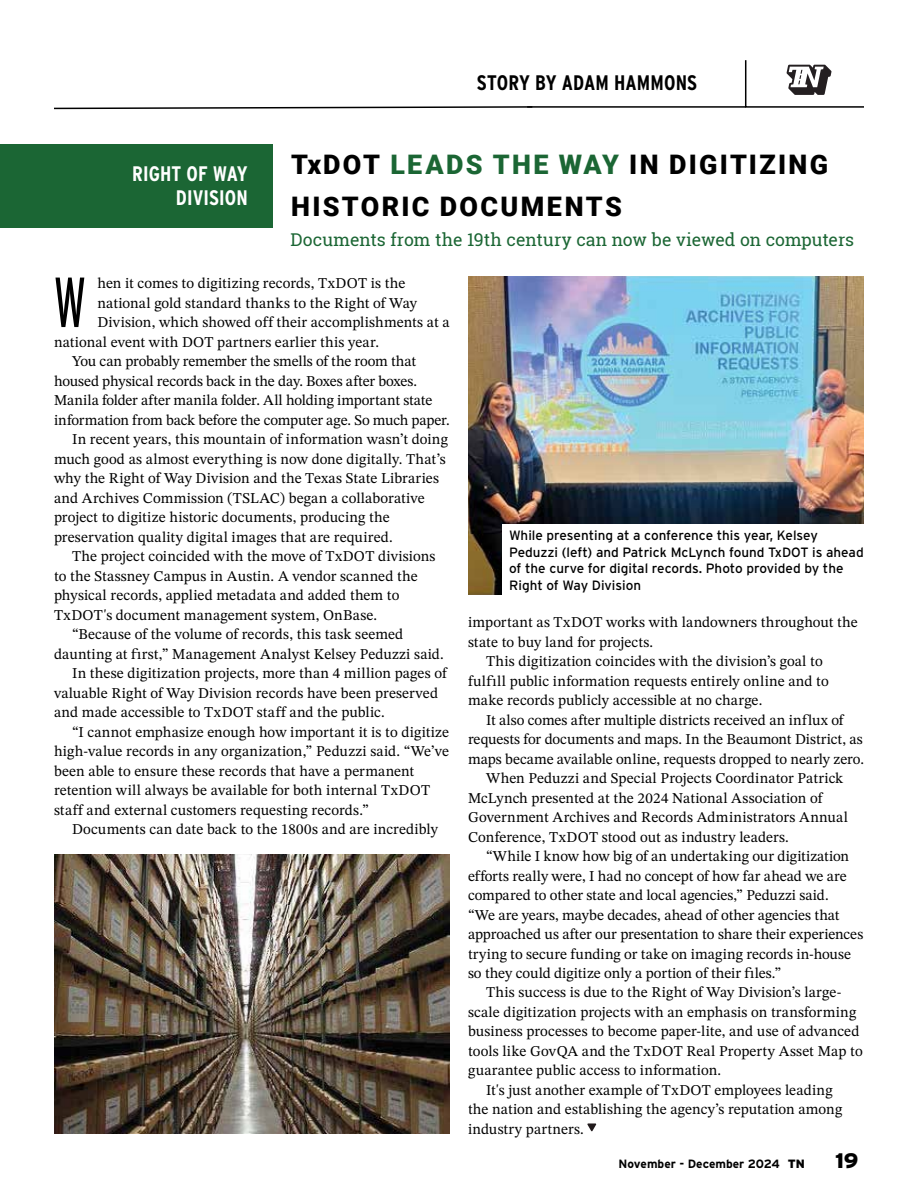
<style>
.page{position:relative;width:918px;height:1188px;background:#fff}
.page>*{position:absolute;margin:0;border:0;box-sizing:border-box;transform-origin:0 0}
.t1{font:300 70.65px "Interstate Compressed";color:#000}
.t2{font:900 26.85px/41.1px "Roboto";letter-spacing:.085em;color:#000}
.t3{font:700 21px/24.6px "Interstate Condensed";letter-spacing:.005em;color:#fff;text-align:right}
.t4{font:700 21px "Interstate Condensed";letter-spacing:.005em;color:#000}
.t5{font:900 21px "Interstate";color:#000}
.t6{font:17.7px "Roboto Slab";color:#1b6634}
.t7{font:15px/19.5px "STIX Two Text";letter-spacing:.005em;color:#000}
.t8{font:13.5px/16.5px "Interstate";color:#000}
.t9{font:700 12px "Interstate";color:#000}
.s1{color:#1b6634}
.s2{font-weight:900}
</style>
<div class="page">
<hr style="left:527px;top:106px;width:219px;height:2px;background:#000">
<svg style="left:54px;top:106px;width:480px;height:4px"></svg>
<svg style="left:744px;top:60px;width:120px;height:48px"></svg>
<img style="left:468px;top:277px;width:396px;height:318px">
<div style="left:0;top:144px;width:273px;height:83px;background:#1b6634"></div>
<svg style="left:587px;top:1123px;width:9px;height:8px"></svg>
<img style="left:54px;top:854px;width:396px;height:280px">
<div style="left:502px;top:524px;width:369px;height:74px;background:#fff"></div>
<p class="t3" style="left:132px;top:161px;width:117px">RIGHT OF WAY<br>DIVISION</p>
<h3 class="t4" style="left:477px;top:71px;width:222px">STORY BY ADAM HAMMONS</h3>
<h2 class="t2" style="left:291px;top:143px;width:539px">TxDOT <span class="s1">LEADS THE WAY</span> IN DIGITIZING<br>HISTORIC DOCUMENTS</h2>
<h3 class="t6" style="left:291px;top:227px;width:565px">Documents from the 19th century can now be viewed on computers</h3>
<p class="t1" style="left:54px;top:262px;width:33px">W</p>
<p class="t7" style="left:97px;top:273px;width:309px">hen it comes to digitizing records, TxDOT is the</p>
<p class="t7" style="left:97px;top:293px;width:321px">national gold standard thanks to the Right of Way</p>
<p class="t7" style="left:97px;top:312px;width:354px">Division, which showed off their accomplishments at a</p>
<p class="t7" style="left:54px;top:332px;width:327px">national event with DOT partners earlier this year.</p>
<p class="t7" style="left:54px;top:351px;width:397px;text-indent:18px">You can probably remember the smells of the room that housed physical records back in the day. Boxes after boxes.<br>Manila folder after manila folder. All holding important state information from back before the computer age. So much paper.</p>
<p class="t7" style="left:54px;top:429px;width:395px;text-indent:18px">In recent years, this mountain of information wasn’t doing much good as almost everything is now done digitally. That’s why the Right of Way Division and the Texas State Libraries and Archives Commission (TSLAC) began a collaborative project to digitize historic documents, producing the preservation quality digital images that are required.</p>
<p class="t7" style="left:54px;top:546px;width:383px;text-indent:18px">The project coincided with the move of TxDOT divisions to the Stassney Campus in Austin. A vendor scanned the physical records, applied metadata and added them to TxDOT's document management system, OnBase.</p>
<p class="t7" style="left:54px;top:624px;width:391px;text-indent:18px">“Because of the volume of records, this task seemed daunting at first,” Management Analyst Kelsey Peduzzi said.</p>
<p class="t7" style="left:54px;top:663px;width:394px;text-indent:18px">In these digitization projects, more than 4 million pages of valuable Right of Way Division records have been preserved and made accessible to TxDOT staff and the public.</p>
<p class="t7" style="left:54px;top:722px;width:397px;text-indent:18px">“I cannot emphasize enough how important it is to digitize high-value records in any organization,” Peduzzi said. “We’ve been able to ensure these records that have a permanent retention will always be available for both internal TxDOT staff and external customers requesting records.”</p>
<p class="t7" style="left:72px;top:819px;width:368px">Documents can date back to the 1800s and are incredibly</p>
<p class="t8" style="left:509px;top:527px;width:356px">While presenting at a conference this year, Kelsey Peduzzi (left) and Patrick McLynch found TxDOT is ahead of the curve for digital records. Photo provided by the Right of Way Division</p>
<p class="t7" style="left:468px;top:612px;width:391px">important as TxDOT works with landowners throughout the state to buy land for projects.</p>
<p class="t7" style="left:468px;top:651px;width:362px;text-indent:18px">This digitization coincides with the division’s goal to fulfill public information requests entirely online and to make records publicly accessible at no charge.</p>
<p class="t7" style="left:468px;top:710px;width:398px;text-align:center">It also comes after multiple districts received an influx of requests for documents and maps. In the Beaumont District, as maps became available online, requests dropped to nearly zero.</p>
<p class="t7" style="left:468px;top:768px;width:382px;text-indent:18px">When Peduzzi and Special Projects Coordinator Patrick McLynch presented at the 2024 National Association of Government Archives and Records Administrators Annual Conference, TxDOT stood out as industry leaders.</p>
<p class="t7" style="left:468px;top:846px;width:397px;text-indent:18px">“While I know how big of an undertaking our digitization efforts really were, I had no concept of how far ahead we are compared to other state and local agencies,” Peduzzi said.<br>“We are years, maybe decades, ahead of other agencies that approached us after our presentation to share their experiences trying to secure funding or take on imaging records in-house so they could digitize only a portion of their files.”</p>
<p class="t7" style="left:468px;top:983px;width:396px;text-indent:18px">This success is due to the Right of Way Division’s large&shy;scale digitization projects with an emphasis on transforming business processes to become paper-lite, and use of advanced tools like GovQA and the TxDOT Real Property Asset Map to guarantee public access to information.</p>
<p class="t7" style="left:468px;top:1080px;width:376px;text-indent:18px">It's just another example of TxDOT employees leading the nation and establishing the agency’s reputation among industry partners.</p>
<p class="t9" style="left:619px;top:1157px;width:188px">November - December 2024 <span class="s2">TN</span></p>
<h3 class="t5" style="left:835px;top:1148px;width:25px">19</h3>
</div>
